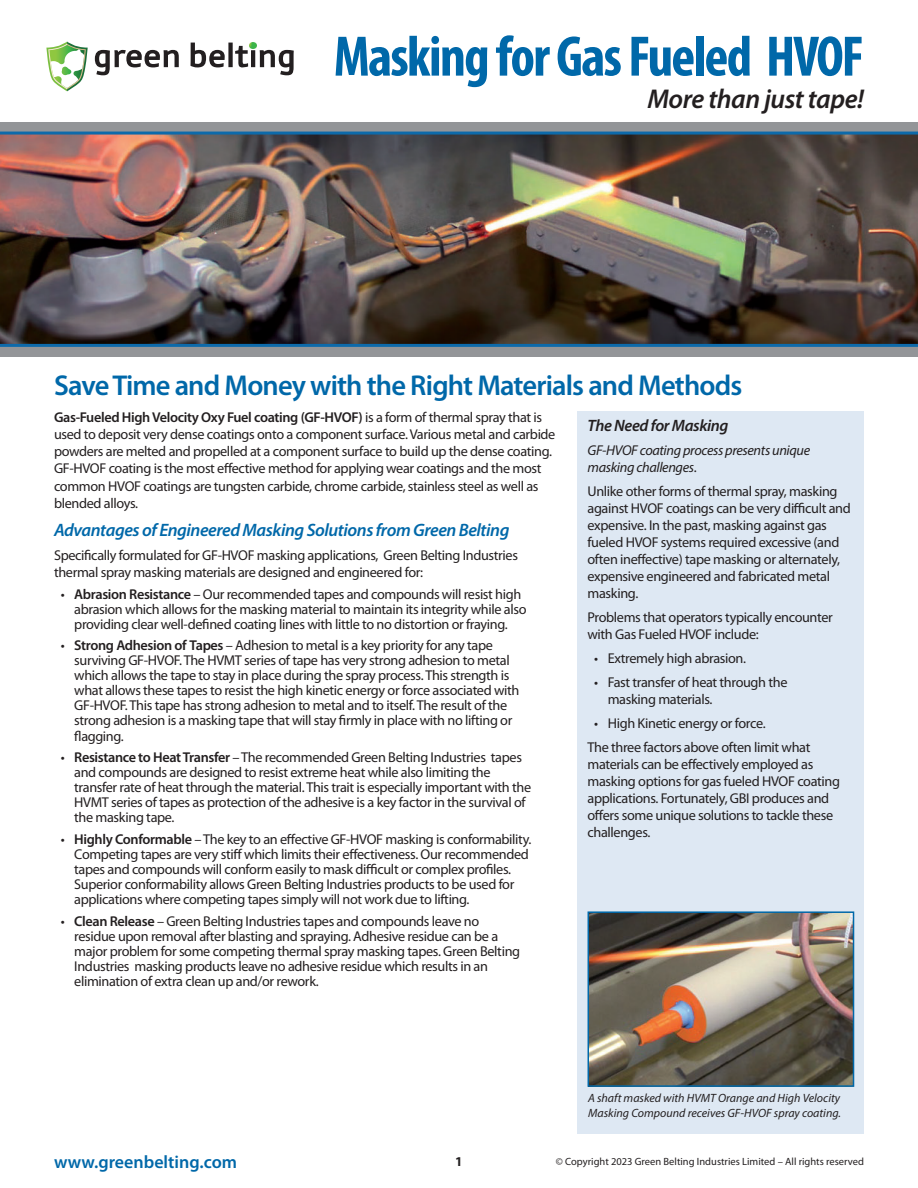
<style>
.page{position:relative;width:918px;height:1188px;background:#fff}
.page>*{position:absolute;margin:0;border:0;box-sizing:border-box;transform-origin:0 0}
.t1{font:700 condensed 57.6px "Myriad Pro";letter-spacing:-.035em;color:#0068a9}
.t2{font:600 28.8px "Myriad Pro";letter-spacing:-.03em;color:#0068a9}
.t3{font:italic 600 27.3px "Myriad Pro";letter-spacing:-.02em;color:#231f20}
.t4{font:italic 600 18px "Myriad Pro";letter-spacing:-.025em;color:#0068a9}
.t5{font:600 18px "Myriad Pro";color:#0068a9}
.t6{font:italic 600 16.5px "Myriad Pro";letter-spacing:-.025em;color:#231f20}
.t7{font:14.25px/15px "Myriad Pro";letter-spacing:-.025em;color:#231f20}
.t8{font:italic 14.25px/17.1px "Myriad Pro";letter-spacing:-.025em;color:#231f20}
.t9{font:700 13.5px "Myriad Pro";color:#231f20}
.t10{font:italic 12px/14.4px "Myriad Pro";color:#231f20}
.t11{font:10.5px "Myriad Pro";color:#231f20}
.s1{font-style:normal}
.s2{font-weight:600}
</style>
<div class="page">
<div style="left:578px;top:411px;width:286px;height:723px;background:#dee8f3"></div>
<div style="left:0;top:122px;width:918px;height:234px;background:#939598"></div>
<img style="left:0;top:132px;width:918px;height:215px">
<svg style="left:95px;top:50px;width:84px;height:25px"></svg>
<svg style="left:190px;top:42px;width:104px;height:33px"></svg>
<svg style="left:46px;top:42px;width:42px;height:49px"></svg>
<img style="left:591px;top:914px;width:260px;height:170px">
<div style="left:588px;top:911px;width:266px;height:176px;border:2px solid #0068a9"></div>
<h1 class="t1" style="left:334px;top:20px;width:532px">Masking for Gas Fueled HVOF</h1>
<h3 class="t3" style="left:648px;top:81px;width:218px">More than just tape!</h3>
<h2 class="t2" style="left:54px;top:367px;width:690px">Save Time and Money with the Right Materials and Methods</h2>
<p class="t6" style="left:588px;top:415px;width:142px">The Need for Masking</p>
<p class="t8" style="left:588px;top:441px;width:224px">GF-HVOF coating process presents unique masking challenges<span class="s1">.</span></p>
<p class="t7" style="left:588px;top:482px;width:265px;line-height:17.1px">Unlike other forms of thermal spray, masking against HVOF coatings can be very difficult and expensive. In the past, masking against gas fueled HVOF systems required excessive (and often ineffective) tape masking or alternately, expensive engineered and fabricated metal masking.</p>
<p class="t7" style="left:588px;top:609px;width:247px;line-height:17.1px">Problems that operators typically encounter with Gas Fueled HVOF include:</p>
<p class="t7" style="left:594px;top:651px;width:153px">• Extremely high abrasion.</p>
<p class="t7" style="left:608px;top:673px;width:181px;line-height:17.1px;text-indent:-13px">• Fast transfer of heat through the masking materials.</p>
<p class="t7" style="left:588px;top:711px;width:224px;line-height:23.9px;text-indent:7px">• High Kinetic energy or force.<br>The three factors above often limit what</p>
<p class="t7" style="left:588px;top:755px;width:254px;line-height:17.1px">materials can be effectively employed as masking options for gas fueled HVOF coating applications. Fortunately, GBI produces and offers some unique solutions to tackle these challenges.</p>
<p class="t7" style="left:54px;top:409px;width:503px;line-height:17.1px"><span class="s2">Gas-Fueled High Velocity Oxy Fuel coating (GF-HVOF)</span> is a form of thermal spray that is used to deposit very dense coatings onto a component surface. Various metal and carbide powders are melted and propelled at a component surface to build up the dense coating.<br>GF-HVOF coating is the most effective method for applying wear coatings and the most common HVOF coatings are tungsten carbide, chrome carbide, stainless steel as well as blended alloys.</p>
<p class="t4" style="left:54px;top:519px;width:457px">Advantages of Engineered Masking Solutions from Green Belting</p>
<p class="t7" style="left:54px;top:546px;width:466px;line-height:17.1px">Specifically formulated for GF-HVOF masking applications, Green Belting Industries thermal spray masking materials are designed and engineered for:</p>
<p class="t7" style="left:74px;top:586px;width:454px;text-indent:-13px">• <span class="s2">Abrasion Resistance</span> – Our recommended tapes and compounds will resist high abrasion which allows for the masking material to maintain its integrity while also providing clear well-defined coating lines with little to no distortion or fraying.</p>
<p class="t7" style="left:74px;top:638px;width:447px;text-indent:-13px">• <span class="s2">Strong Adhesion of Tapes</span> – Adhesion to metal is a key priority for any tape surviving GF-HVOF. The HVMT series of tape has very strong adhesion to metal which allows the tape to stay in place during the spray process. This strength is what allows these tapes to resist the high kinetic energy or force associated with GF-HVOF. This tape has strong adhesion to metal and to itself. The result of the strong adhesion is a masking tape that will stay firmly in place with no lifting or flagging.</p>
<p class="t7" style="left:74px;top:750px;width:458px;text-indent:-13px">• <span class="s2">Resistance to Heat Transfer</span> – The recommended Green Belting Industries tapes and compounds are designed to resist extreme heat while also limiting the transfer rate of heat through the material. This trait is especially important with the HVMT series of tapes as protection of the adhesive is a key factor in the survival of the masking tape.</p>
<p class="t7" style="left:74px;top:832px;width:459px;text-indent:-13px">• <span class="s2">Highly Conformable</span> – The key to an effective GF-HVOF masking is conformability.<br>Competing tapes are very stiff which limits their effectiveness. Our recommended tapes and compounds will conform easily to mask difficult or complex profiles.<br>Superior conformability allows Green Belting Industries products to be used for applications where competing tapes simply will not work due to lifting.</p>
<p class="t7" style="left:74px;top:913px;width:447px;text-indent:-13px">• <span class="s2">Clean Release</span> – Green Belting Industries tapes and compounds leave no residue upon removal after blasting and spraying. Adhesive residue can be a major problem for some competing thermal spray masking tapes. Green Belting Industries masking products leave no adhesive residue which results in an elimination of extra clean up and/or rework.</p>
<p class="t10" style="left:588px;top:1091px;width:255px">A shaft masked with HVMT Orange and High Velocity<br>Masking Compound receives GF-HVOF spray coating.</p>
<p class="t5" style="left:54px;top:1150px;width:185px">www.greenbelting.com</p>
<p class="t9" style="left:455px;top:1153px;width:9px">1</p>
<p class="t11" style="left:556px;top:1155px;width:310px">© Copyright 2023 Green Belting Industries Limited – All rights reserved</p>
</div>
